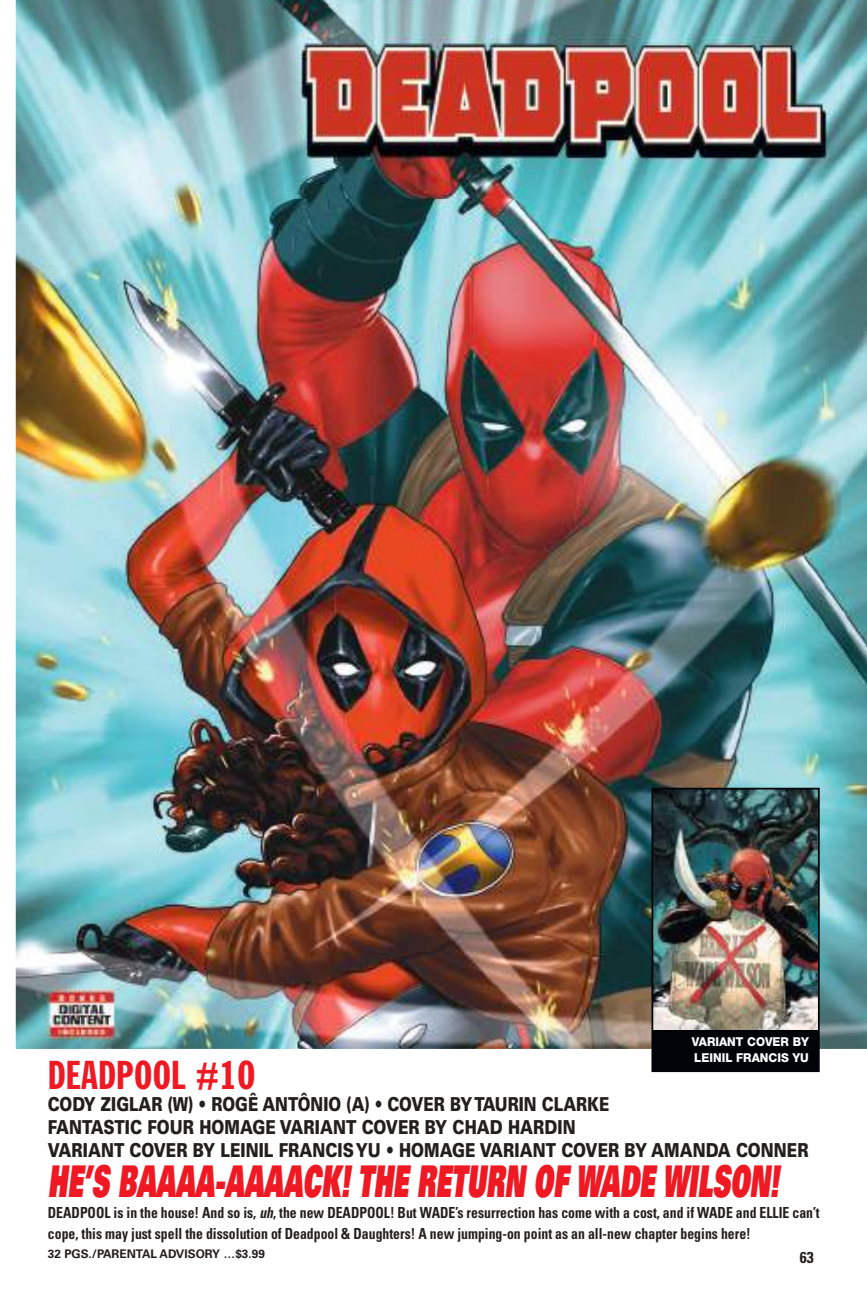
<style>
.page{position:relative;width:867px;height:1315px;background:#fff}
.page>*{position:absolute;margin:0;border:0;box-sizing:border-box;transform-origin:0 0}
.t1{font:43.75px "Univers LT Std X Black Obl";color:#ef1923;scale:.56 1}
.t2{font:expanded 38.5px "Franklin Gothic MT Std";color:#ef1923;scale:.9 1}
.t3{font:900 19.25px/22.8px "Univers LT Std";color:#241f1f;scale:.8 1}
.t4{font:700 condensed 15.75px "Univers LT Std";color:#241f1f}
.t5{font:700 condensed 15.22px/21px "Univers LT Std";color:#241f1f;scale:.9 1}
.t6{font:800 12.25px/15.8px "Helvetica Neue LT Pro";color:#fff;scale:.95 1}
.t7{font:700 11.9px "Univers LT Std";color:#241f1f}
.s1{font-style:italic}
</style>
<div class="page">
<img style="left:16px;top:0;width:850px;height:1049px">
<img style="left:48px;top:989px;width:67px;height:50px">
<img style="left:245px;top:6px;width:621px;height:193px">
<div style="left:652px;top:789px;width:166px;height:282px;background:#000409"></div>
<img style="left:654px;top:791px;width:162px;height:239px">
<div style="left:651px;top:788px;width:168px;height:284px;border:2px solid #000409"></div>
<p class="t6" style="left:691px;top:1033px;width:125px">VARIANT COVER BY<br>LEINIL FRANCIS YU</p>
<h2 class="t2" style="left:48px;top:1052px;width:232px">DEADPOOL #10</h2>
<p class="t3" style="left:48px;top:1093px;width:952px">CODY ZIGLAR (W) • ROGÊ ANTÔNIO (A) • COVER BY TAURIN CLARKE<br>FANTASTIC FOUR HOMAGE VARIANT COVER BY CHAD HARDIN<br>VARIANT COVER BY LEINIL FRANCIS YU • HOMAGE VARIANT COVER BY AMANDA CONNER</p>
<h1 class="t1" style="left:48px;top:1152px;width:1306px">HE’S BAAAA-AAAACK! THE RETURN OF WADE WILSON!</h1>
<p class="t5" style="left:48px;top:1202px;width:858px">DEADPOOL is in the house! And so is, <span class="s1">uh</span>, the new DEADPOOL! But WADE’s resurrection has come with a cost, and if WADE and ELLIE can’t cope, this may just spell the dissolution of Deadpool &amp; Daughters! A new jumping-on point as an all-new chapter begins here!</p>
<p class="t7" style="left:48px;top:1247px;width:218px">32 PGS./PARENTAL ADVISORY …$3.99</p>
<p class="t4" style="left:799px;top:1248px;width:15px">63</p>
</div>
